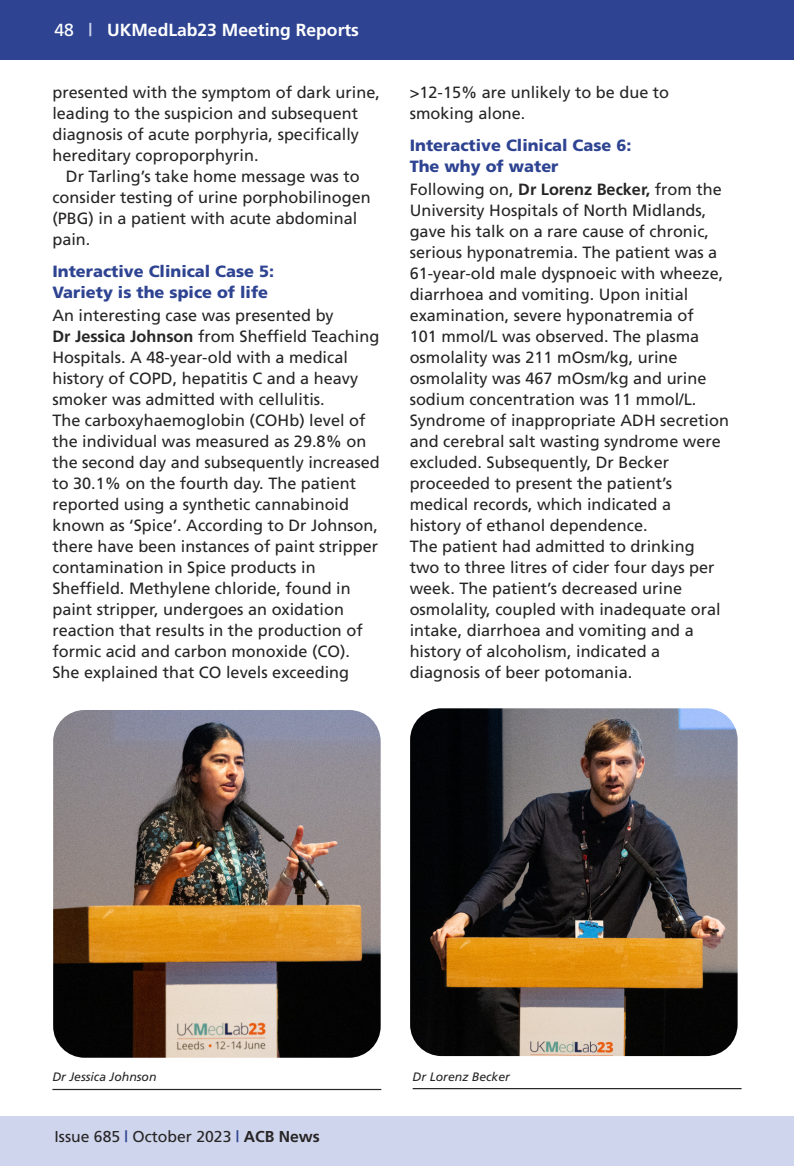
<style>
.page{position:relative;width:794px;height:1166px;background:#fff}
.page>*{position:absolute;margin:0;border:0;box-sizing:border-box;transform-origin:0 0}
.t1{font:700 17.5px "Frutiger";color:#fff}
.t2{font:16.28px/21px "Frutiger";color:#272526}
.t3{font:900 16.28px/21px "Frutiger";color:#2e4492}
.t4{font:15.75px "Frutiger";color:#272526}
.t5{font:italic 12.25px "Frutiger";color:#272526}
.s1{font-weight:400}
.s2{color:#cfd5ec}
.s3{font-weight:700}
.s4{font-weight:700;color:#2e4492}
</style>
<div class="page">
<div style="left:0;top:0;width:794px;height:60px;background:#2e4492"></div>
<div style="left:0;top:1116px;width:794px;height:50px;background:#cfd5ec"></div>
<img style="left:53px;top:710px;width:328px;height:348px;border-radius:32px">
<img style="left:410px;top:708px;width:327px;height:348px;border-radius:32px">
<hr style="left:52px;top:1089px;width:329px;height:1px;background:#272526">
<hr style="left:413px;top:1088px;width:328px;height:1px;background:#272526">
<p class="t1" style="left:55px;top:23px;width:306px"><span class="s1">48</span> <span class="s2">|</span> UKMedLab23 Meeting Reports</p>
<p class="t2" style="left:52px;top:83px;width:329px">presented with the symptom of dark urine, leading to the suspicion and subsequent diagnosis of acute porphyria, specifically hereditary coproporphyrin.</p>
<p class="t2" style="left:52px;top:167px;width:320px;text-indent:14px">Dr Tarling’s take home message was to consider testing of urine porphobilinogen (PBG) in a patient with acute abdominal pain.</p>
<p class="t3" style="left:52px;top:262px;width:223px">Interactive Clinical Case 5:<br>Variety is the spice of life</p>
<p class="t2" style="left:52px;top:306px;width:329px">An interesting case was presented by<br><span class="s3">Dr Jessica Johnson</span> from Sheffield Teaching Hospitals. A 48-year-old with a medical history of COPD, hepatitis C and a heavy smoker was admitted with cellulitis.<br>The carboxyhaemoglobin (COHb) level of the individual was measured as 29.8% on the second day and subsequently increased to 30.1% on the fourth day. The patient reported using a synthetic cannabinoid known as ‘Spice’. According to Dr Johnson, there have been instances of paint stripper contamination in Spice products in Sheffield. Methylene chloride, found in paint stripper, undergoes an oxidation reaction that results in the production of formic acid and carbon monoxide (CO).<br>She explained that CO levels exceeding</p>
<p class="t2" style="left:410px;top:83px;width:261px">&gt;12-15% are unlikely to be due to smoking alone.</p>
<p class="t3" style="left:410px;top:136px;width:223px">Interactive Clinical Case 6:<br>The why of water</p>
<p class="t2" style="left:410px;top:180px;width:321px">Following on, <span class="s3">Dr Lorenz Becker,</span> from the University Hospitals of North Midlands, gave his talk on a rare cause of chronic, serious hyponatremia. The patient was a 61-year-old male dyspnoeic with wheeze, diarrhoea and vomiting. Upon initial examination, severe hyponatremia of<br>101 mmol/L was observed. The plasma osmolality was 211 mOsm/kg, urine osmolality was 467 mOsm/kg and urine sodium concentration was 11 mmol/L.<br>Syndrome of inappropriate ADH secretion and cerebral salt wasting syndrome were excluded. Subsequently, Dr Becker proceeded to present the patient’s medical records, which indicated a<br>history of ethanol dependence.<br>The patient had admitted to drinking<br>two to three litres of cider four days per week. The patient’s decreased urine osmolality, coupled with inadequate oral intake, diarrhoea and vomiting and a history of alcoholism, indicated a diagnosis of beer potomania.</p>
<p class="t5" style="left:52px;top:1072px;width:106px">Dr Jessica Johnson</p>
<p class="t5" style="left:413px;top:1071px;width:99px">Dr Lorenz Becker</p>
<p class="t4" style="left:55px;top:1130px;width:267px">Issue 685 <span class="s4">|</span> October 2023 <span class="s4">|</span> <span class="s3">ACB News</span></p>
</div>
